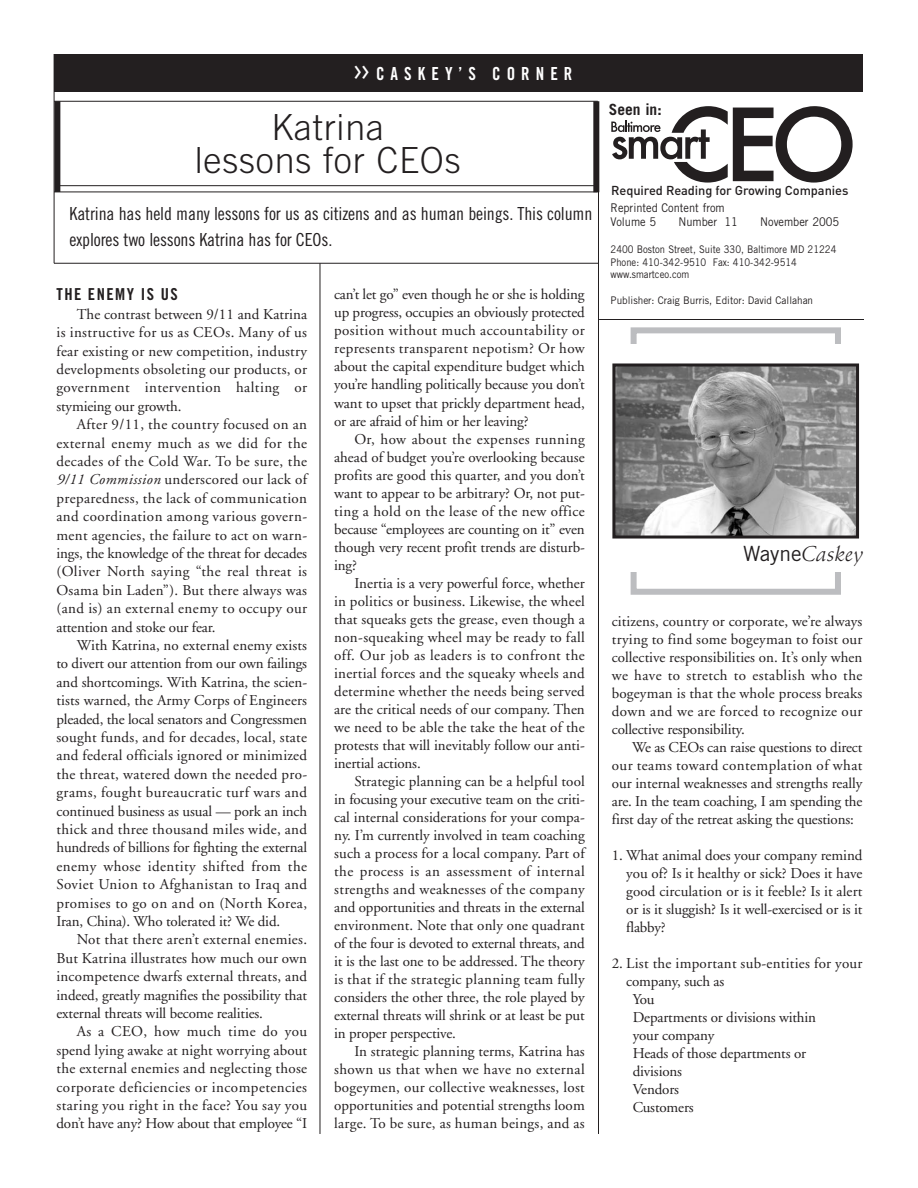
<style>
.page{position:relative;width:918px;height:1188px;background:#fff}
.page>*{position:absolute;margin:0;border:0;box-sizing:border-box;transform-origin:0 0}
.t1{font:300 36px/33px "Trade Gothic";letter-spacing:.02em;color:#231f20;text-align:center}
.t2{font:italic 21px "Schneidler BT";color:#231f20}
.t3{font:18px/26.4px "Trade Gothic Cond Eighteen";letter-spacing:-.01em;color:#231f20}
.t4{font:18px "Trade Gothic Bold Cond Twenty";letter-spacing:.355em;color:#fff;scale:.95 1}
.t5{font:16.5px "Trade Gothic Bold Cond Twenty";letter-spacing:.09em;color:#231f20}
.t6{font:700 15.45px "Trade Gothic";color:#231f20}
.t7{font:15px/18px "Adobe Garamond";letter-spacing:-.01em;color:#231f20;text-align:justify}
.t8{font:15px "Adobe Garamond";letter-spacing:.02em;color:#231f20}
.t9{font:500 12.75px "DIN";letter-spacing:-.005em;color:#231f20}
.t10{font:12px/14.4px "Trade Gothic";color:#231f20;scale:.92 1}
.t11{font:10.5px/12.6px "Trade Gothic";color:#231f20;scale:.9 1}
.t12{font:10.5px "Trade Gothic";color:#231f20;scale:.95 1}
.s1{font-family:"Meta";font-size:25.8px}
.s2{font-style:italic}
.s3{font-family:"Trade Gothic";font-style:normal}
</style>
<div class="page">
<div style="left:54px;top:54px;width:808px;height:38px;background:#231f20"></div>
<svg style="left:611px;top:106px;width:242px;height:77px"></svg>
<hr style="left:599px;top:319px;width:265px;height:1px;background:#231f20">
<div style="left:593px;top:101px;width:6px;height:91px;background:#231f20"></div>
<hr style="left:57px;top:185px;width:541px;height:1px;background:#231f20">
<hr style="left:54px;top:192px;width:544px;height:1px;background:#231f20">
<hr style="left:54px;top:101px;width:544px;height:1px;background:#231f20">
<div style="left:54px;top:101px;width:6px;height:91px;background:#231f20"></div>
<div style="left:631px;top:327px;width:210px;height:268px;border:6px solid #bcbdc0"></div>
<div style="left:619px;top:344px;width:254px;height:228px;background:#fff"></div>
<img style="left:616px;top:367px;width:239px;height:168px">
<div style="left:612px;top:363px;width:247px;height:176px;border:3px solid #231f20"></div>
<hr style="left:54px;top:54px;width:1px;height:209px;background:#231f20">
<hr style="left:54px;top:263px;width:545px;height:1px;background:#231f20">
<hr style="left:598px;top:190px;width:1px;height:944px;background:#231f20">
<hr style="left:320px;top:263px;width:1px;height:871px;background:#231f20">
<p class="t4" style="left:354px;top:67px;width:232px"><span class="s1">&gt;&gt;</span>CASKEY’S CORNER</p>
<h1 class="t1" style="left:195px;top:114px;width:267px">Katrina<br>lessons for CEOs</h1>
<p class="t3" style="left:70px;top:202px;width:524px">Katrina has held many lessons for us as citizens and as human beings. This column explores two lessons Katrina has for CEOs.</p>
<p class="t5" style="left:56px;top:289px;width:123px">THE ENEMY IS US</p>
<p class="t7" style="left:56px;top:306px;width:252px;line-height:18.5px;text-indent:20px">The contrast between 9/11 and Katrina is instructive for us as CEOs. Many of us fear existing or new competition, industry developments obsoleting our products, or government intervention halting or stymieing our growth.</p>
<p class="t7" style="left:56px;top:417px;width:252px;line-height:18.5px;text-indent:20px">After 9/11, the country focused on an external enemy much as we did for the decades of the Cold War. To be sure, the <span class="s2">9/11 Commission</span> underscored our lack of preparedness, the lack of communication and coordination among various govern&shy;ment agencies, the failure to act on warn&shy;ings, the knowledge of the threat for decades (Oliver North saying “the real threat is Osama bin Laden”). But there always was (and is) an external enemy to occupy our attention and stoke our fear.</p>
<p class="t7" style="left:56px;top:637px;width:252px;line-height:18.5px;text-indent:20px">With Katrina, no external enemy exists to divert our attention from our own failings and shortcomings. With Katrina, the scien&shy;tists warned, the Army Corps of Engineers pleaded, the local senators and Congressmen sought funds, and for decades, local, state and federal officials ignored or minimized the threat, watered down the needed pro&shy;grams, fought bureaucratic turf wars and continued business as usual — pork an inch thick and three thousand miles wide, and hundreds of billions for fighting the external enemy whose identity shifted from the Soviet Union to Afghanistan to Iraq and promises to go on and on (North Korea, Iran, China). Who tolerated it? We did.</p>
<p class="t7" style="left:56px;top:932px;width:252px;line-height:18.5px;text-indent:20px">Not that there aren’t external enemies.<br>But Katrina illustrates how much our own incompetence dwarfs external threats, and indeed, greatly magnifies the possibility that external threats will become realities.</p>
<p class="t7" style="left:56px;top:1024px;width:252px;line-height:18.5px;text-indent:20px">As a CEO, how much time do you spend lying awake at night worrying about the external enemies and neglecting those corporate deficiencies or incompetencies staring you right in the face? You say you don’t have any? How about that employee “I</p>
<p class="t7" style="left:334px;top:287px;width:252px">can’t let go” even though he or she is holding up progress, occupies an obviously protected position without much accountability or represents transparent nepotism? Or how about the capital expenditure budget which you’re handling politically because you don’t want to upset that prickly department head, or are afraid of him or her leaving?</p>
<p class="t7" style="left:334px;top:431px;width:252px;text-indent:20px">Or, how about the expenses running ahead of budget you’re overlooking because profits are good this quarter, and you don’t want to appear to be arbitrary? Or, not put&shy;ting a hold on the lease of the new office because “employees are counting on it” even though very recent profit trends are disturb&shy;ing?</p>
<p class="t7" style="left:334px;top:575px;width:252px;text-indent:20px">Inertia is a very powerful force, whether in politics or business. Likewise, the wheel that squeaks gets the grease, even though a non-squeaking wheel may be ready to fall off. Our job as leaders is to confront the inertial forces and the squeaky wheels and determine whether the needs being served are the critical needs of our company. Then we need to be able the take the heat of the protests that will inevitably follow our anti&shy;inertial actions.</p>
<p class="t7" style="left:334px;top:774px;width:252px;text-indent:20px">Strategic planning can be a helpful tool in focusing your executive team on the criti&shy;cal internal considerations for your compa&shy;ny. I’m currently involved in team coaching such a process for a local company. Part of the process is an assessment of internal strengths and weaknesses of the company and opportunities and threats in the external environment. Note that only one quadrant of the four is devoted to external threats, and it is the last one to be addressed. The theory is that if the strategic planning team fully considers the other three, the role played by external threats will shrink or at least be put in proper perspective.</p>
<p class="t7" style="left:334px;top:1044px;width:252px;text-indent:20px">In strategic planning terms, Katrina has shown us that when we have no external bogeymen, our collective weaknesses, lost opportunities and potential strengths loom large. To be sure, as human beings, and as</p>
<p class="t6" style="left:609px;top:104px;width:54px">Seen in:</p>
<p class="t9" style="left:611px;top:186px;width:239px">Required Reading for Growing Companies</p>
<p class="t10" style="left:611px;top:201px;width:126px">Reprinted Content from<br>Volume 5</p>
<p class="t10" style="left:678px;top:216px;width:66px">Number 11</p>
<p class="t10" style="left:760px;top:216px;width:88px">November 2005</p>
<p class="t11" style="left:611px;top:244px;width:252px">2400 Boston Street, Suite 330, Baltimore MD 21224<br>Phone: 410-342-9510 Fax: 410-342-9514 www.smartceo.com</p>
<p class="t12" style="left:611px;top:297px;width:215px">Publisher: Craig Burris, Editor: David Callahan</p>
<h2 class="t2" style="left:743px;top:546px;width:122px"><span class="s3">Wayne</span>Caskey</h2>
<p class="t7" style="left:612px;top:614px;width:252px">citizens, country or corporate, we’re always trying to find some bogeyman to foist our collective responsibilities on. It’s only when we have to stretch to establish who the bogeyman is that the whole process breaks down and we are forced to recognize our collective responsibility.</p>
<p class="t7" style="left:612px;top:740px;width:252px;text-indent:20px">We as CEOs can raise questions to direct our teams toward contemplation of what our internal weaknesses and strengths really are. In the team coaching, I am spending the first day of the retreat asking the questions:</p>
<p class="t7" style="left:626px;top:848px;width:238px;text-indent:-14px">1. What animal does your company remind you of? Is it healthy or sick? Does it have good circulation or is it feeble? Is it alert or is it sluggish? Is it well-exercised or is it flabby?</p>
<p class="t8" style="left:612px;top:957px;width:252px">2. List the important sub-entities for your</p>
<p class="t7" style="left:626px;top:974px;width:100px">company, such as</p>
<p class="t7" style="left:633px;top:992px;width:23px">You</p>
<p class="t7" style="left:633px;top:1010px;width:185px">Departments or divisions within</p>
<p class="t7" style="left:633px;top:1028px;width:83px">your company</p>
<p class="t7" style="left:633px;top:1046px;width:175px">Heads of those departments or</p>
<p class="t7" style="left:633px;top:1064px;width:51px">divisions</p>
<p class="t7" style="left:633px;top:1082px;width:48px">Vendors</p>
<p class="t7" style="left:633px;top:1100px;width:62px">Customers</p>
</div>
